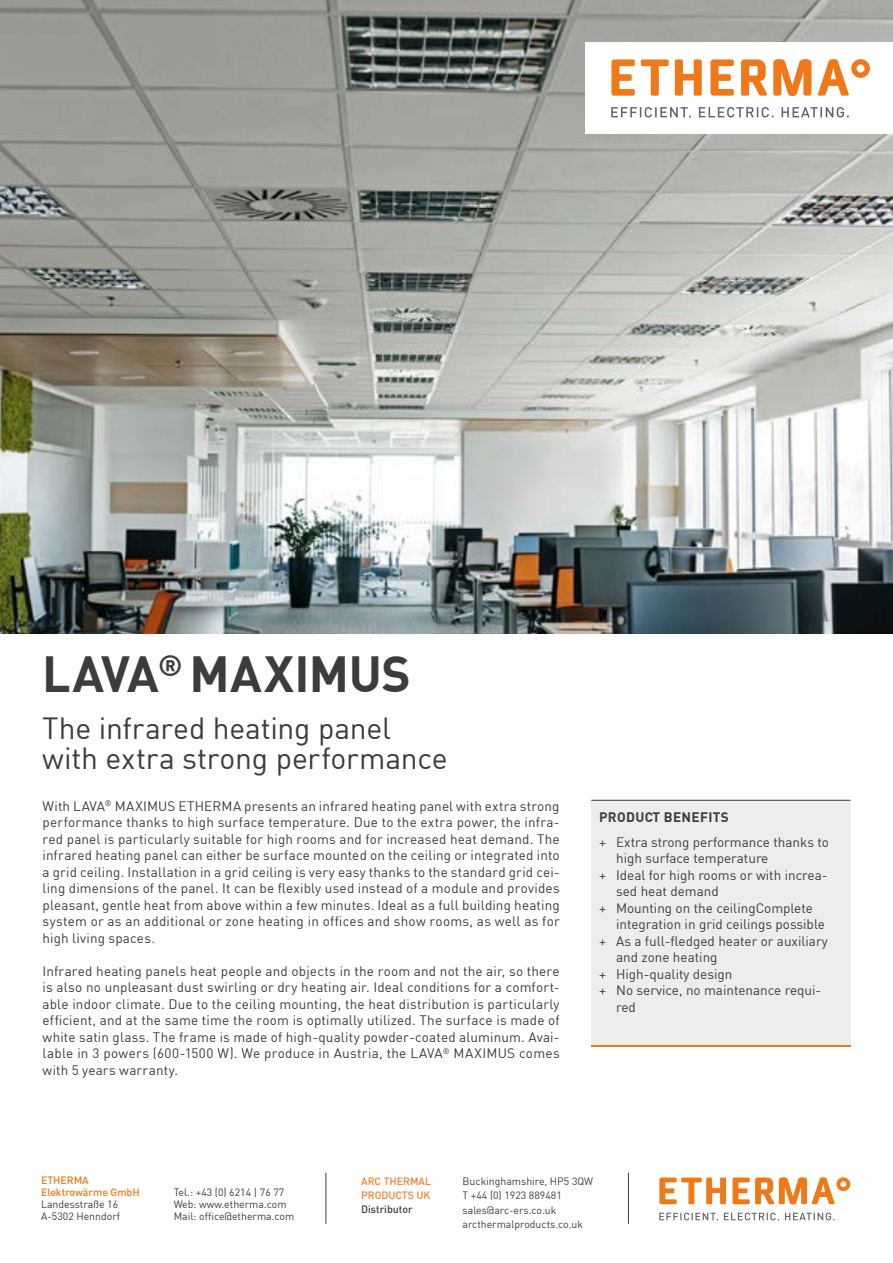
<style>
.page{position:relative;width:893px;height:1263px;background:#fff}
.page>*{position:absolute;margin:0;border:0;box-sizing:border-box;transform-origin:0 0}
.t1{font:700 49.65px "DIN";letter-spacing:-.01em;color:#3c3c3b}
.t2{font:30px/30px "DIN";letter-spacing:-.005em;color:#3c3c3b}
.t3{font:13.5px/16.5px "DIN";color:#3c3c3b;text-align:justify}
.t4{font:700 13.5px "DIN";letter-spacing:.025em;color:#3c3c3b}
.t5{font:10.5px/12px "DIN";color:#3c3c3b}
.t6{font:10.5px/14.2px "DIN";color:#3e3e3f}
.t7{font:500 10.5px/12px "DIN";color:#ef7918}
.t8{font:500 10.5px/14.2px "DIN";color:#f47f2a}
.t9{font:500 10.5px "DIN";color:#3e3e3f}
</style>
<div class="page">
<img style="left:0;top:0;width:893px;height:633px">
<div style="left:591px;top:800px;width:259px;height:246px;background:#ededed"></div>
<hr style="left:591px;top:800px;width:259px;height:1px;background:#3c3c3b">
<hr style="left:591px;top:1045px;width:259px;height:1px;background:#ef7918">
<hr style="left:326px;top:1173px;width:1px;height:51px;background:#3c3c3b">
<hr style="left:628px;top:1173px;width:1px;height:51px;background:#3c3c3b">
<svg style="left:659px;top:1177px;width:67px;height:27px"></svg>
<svg style="left:732px;top:1177px;width:118px;height:27px"></svg>
<svg style="left:659px;top:1213px;width:176px;height:7px"></svg>
<div style="left:585px;top:43px;width:308px;height:91px;background:#fff"></div>
<svg style="left:611px;top:59px;width:24px;height:37px"></svg>
<svg style="left:710px;top:59px;width:24px;height:37px"></svg>
<svg style="left:641px;top:59px;width:28px;height:37px"></svg>
<svg style="left:675px;top:59px;width:27px;height:37px"></svg>
<svg style="left:773px;top:59px;width:38px;height:37px"></svg>
<svg style="left:741px;top:59px;width:26px;height:37px"></svg>
<svg style="left:818px;top:59px;width:52px;height:37px"></svg>
<svg style="left:611px;top:107px;width:238px;height:10px"></svg>
<h1 class="t1" style="left:42px;top:642px;width:370px">LAVA<sup>®</sup> MAXIMUS</h1>
<h2 class="t2" style="left:42px;top:712px;width:407px">The infrared heating panel with extra strong performance</h2>
<p class="t3" style="left:43px;top:797px;width:519px">With LAVA<sup>®</sup> MAXIMUS ETHERMA presents an infrared heating panel with extra strong performance thanks to high surface temperature. Due to the extra power, the infra&shy;red panel is particularly suitable for high rooms and for increased heat demand. The infrared heating panel can either be surface mounted on the ceiling or integrated into a grid ceiling. Installation in a grid ceiling is very easy thanks to the standard grid cei&shy;ling dimensions of the panel. It can be flexibly used instead of a module and provides pleasant, gentle heat from above within a few minutes. Ideal as a full building heating system or as an additional or zone heating in offices and show rooms, as well as for high living spaces.</p>
<p class="t3" style="left:43px;top:962px;width:519px">Infrared heating panels heat people and objects in the room and not the air, so there is also no unpleasant dust swirling or dry heating air. Ideal conditions for a comfort&shy;able indoor climate. Due to the ceiling mounting, the heat distribution is particularly efficient, and at the same time the room is optimally utilized. The surface is made of white satin glass. The frame is made of high-quality powder-coated aluminum. Avai&shy;lable in 3 powers (600-1500 W). We produce in Austria, the LAVA<sup>®</sup> MAXIMUS comes with 5 years warranty.</p>
<p class="t4" style="left:599px;top:808px;width:131px">PRODUCT BENEFITS</p>
<p class="t3" style="left:599px;top:833px;width:231px">+ Extra strong performance thanks to</p>
<p class="t3" style="left:616px;top:850px;width:154px">high surface temperature</p>
<p class="t3" style="left:599px;top:866px;width:230px">+ Ideal for high rooms or with increa-</p>
<p class="t3" style="left:616px;top:883px;width:104px">sed heat demand</p>
<p class="t3" style="left:599px;top:899px;width:215px">+ Mounting on the ceilingComplete</p>
<p class="t3" style="left:616px;top:916px;width:210px">integration in grid ceilings possible</p>
<p class="t3" style="left:599px;top:932px;width:230px">+ As a full-fledged heater or auxiliary</p>
<p class="t3" style="left:616px;top:949px;width:103px">and zone heating</p>
<p class="t3" style="left:599px;top:965px;width:135px">+ High-quality design</p>
<p class="t3" style="left:599px;top:982px;width:224px">+ No service, no maintenance requi-</p>
<p class="t3" style="left:616px;top:998px;width:21px">red</p>
<p class="t7" style="left:41px;top:1174px;width:100px">ETHERMA<br>Elektrowärme GmbH</p>
<p class="t5" style="left:41px;top:1198px;width:81px">Landesstraße 16<br>A-5302 Henndorf</p>
<p class="t5" style="left:174px;top:1186px;width:122px">Tel.: +43 (0) 6214 | 76 77<br>Web: www.etherma.com<br>Mail: office@etherma.com</p>
<p class="t8" style="left:361px;top:1173px;width:72px">ARC THERMAL<br>PRODUCTS UK</p>
<p class="t9" style="left:361px;top:1203px;width:53px">Distributor</p>
<p class="t6" style="left:463px;top:1174px;width:132px">Buckinghamshire, HP5 3QW<br>T +44 (0) 1923 889481 sales@arc-ers.co.uk arcthermalproducts.co.uk</p>
</div>
